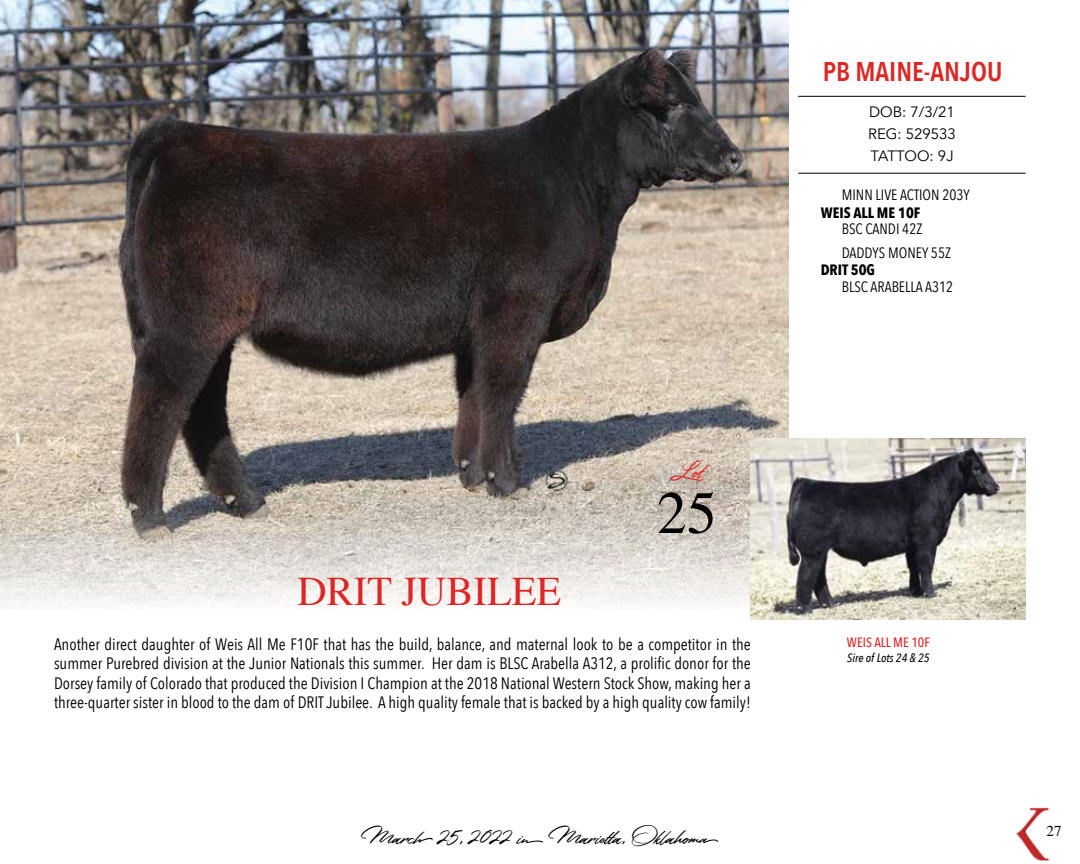
<style>
.page{position:relative;width:1080px;height:864px;background:#fff}
.page>*{position:absolute;margin:0;border:0;box-sizing:border-box;transform-origin:0 0}
.t1{font:60px "Times";color:#000}
.t2{font:40.5px "Times";color:#dc2726}
.t3{font:27px "Colatin";color:#000}
.t4{font:600 27px "Avenir Next Condensed";color:#dc2726}
.t5{font:27px "Colatin";color:#dc2726}
.t6{font:16.5px/19.5px "Avenir Next Condensed";color:#000;text-align:justify}
.t7{font:15px "Avenir Next Condensed";color:#000}
.t8{font:15px/21.6px "Avenir";color:#000;text-align:justify}
.t9{font:700 15px "Avenir Next Condensed";color:#000}
.t10{font:15px "Times";color:#000}
.t11{font:500 13.5px "Avenir Next Condensed";color:#dc2726}
.t12{font:italic 500 12px "Avenir Next Condensed";color:#000}
</style>
<div class="page">
<img style="left:1016px;top:807px;width:34px;height:54px">
<img style="left:0;top:0;width:788px;height:609px">
<hr style="left:798px;top:96px;width:228px;height:1px;background:#000">
<hr style="left:798px;top:173px;width:228px;height:1px;background:#000">
<img style="left:751px;top:438px;width:275px;height:181px">
<h3 class="t4" style="left:823px;top:48px;width:181px">PB MAINE-ANJOU</h3>
<p class="t8" style="left:868px;top:102px;width:89px">DOB: 7/3/21<br>REG: 529533<br>TATTOO: 9J</p>
<h3 class="t5" style="left:671px;top:454px;width:41px">Lot</h3>
<h1 class="t1" style="left:657px;top:457px;width:61px">25</h1>
<p class="t7" style="left:842px;top:182px;width:130px">MINN LIVE ACTION 203Y</p>
<p class="t7" style="left:842px;top:216px;width:82px">BSC CANDI 42Z</p>
<p class="t9" style="left:821px;top:261px;width:56px">DRIT 50G</p>
<p class="t9" style="left:821px;top:203px;width:101px">WEIS ALL ME 10F</p>
<p class="t7" style="left:842px;top:240px;width:111px">DADDYS MONEY 55Z</p>
<p class="t7" style="left:842px;top:274px;width:113px">BLSC ARABELLA A312</p>
<h2 class="t2" style="left:298px;top:554px;width:265px">DRIT JUBILEE</h2>
<p class="t6" style="left:54px;top:634px;width:698px">Another direct daughter of Weis All Me F10F that has the build, balance, and maternal look to be a competitor in the summer Purebred division at the Junior Nationals this summer. Her dam is BLSC Arabella A312, a prolific donor for the Dorsey family of Colorado that produced the Division I Champion at the 2018 National Western Stock Show, making her a three-quarter sister in blood to the dam of DRIT Jubilee. A high quality female that is backed by a high quality cow family!</p>
<p class="t11" style="left:847px;top:634px;width:84px">WEIS ALL ME 10F</p>
<p class="t12" style="left:847px;top:650px;width:84px">Sire of Lots 24 &amp; 25</p>
<h3 class="t3" style="left:362px;top:820px;width:358px">March 25, 2022 in Marietta, Oklahoma</h3>
<p class="t10" style="left:1047px;top:817px;width:16px">27</p>
</div>
